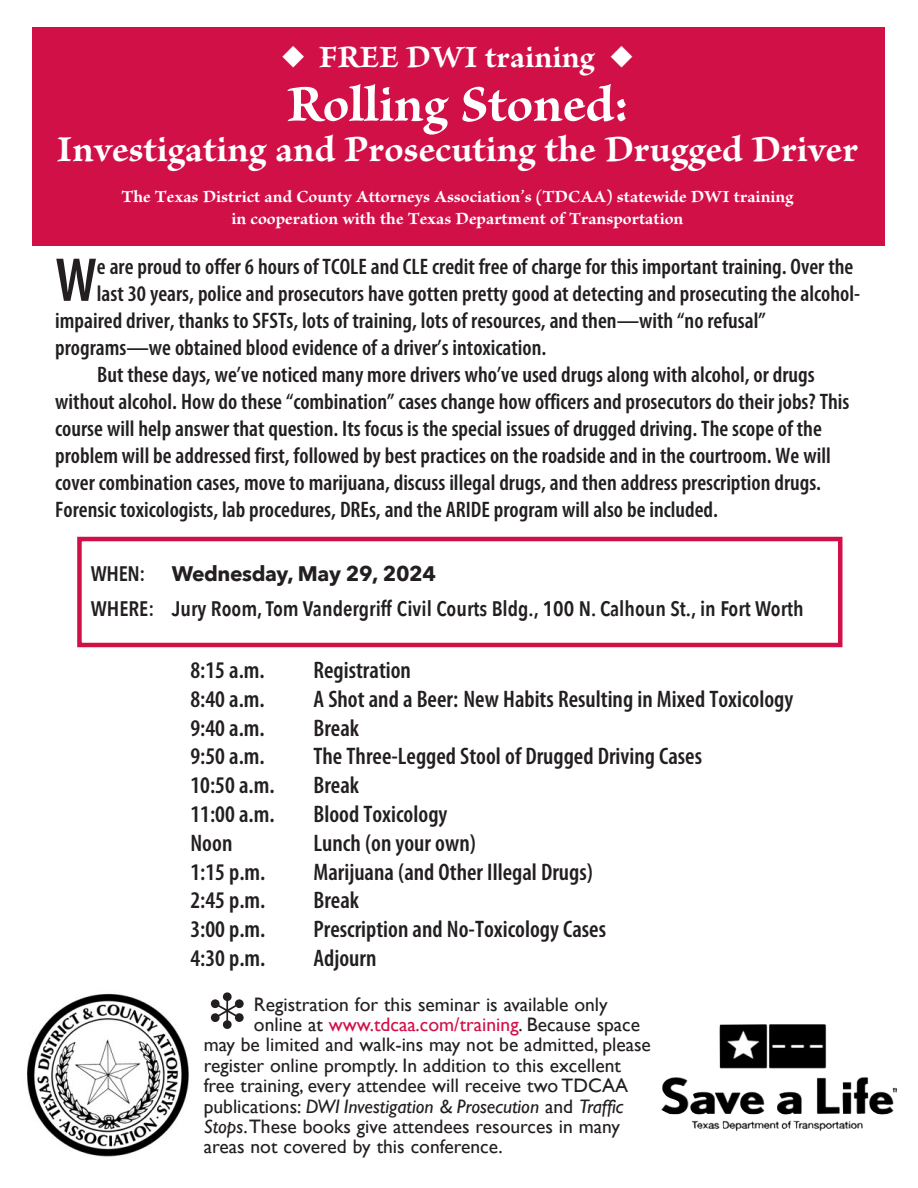
<style>
.page{position:relative;width:918px;height:1188px;background:#fff}
.page>*{position:absolute;margin:0;border:0;box-sizing:border-box;transform-origin:0 0}
.t1{font:600 condensed 62.55px "Myriad Pro";color:#231f20}
.t2{font:700 54px "Brioso Pro";color:#fff}
.t3{font:700 39px "Brioso Pro";color:#fff}
.t4{font:700 33px "Brioso Pro";color:#fff}
.t5{font:600 condensed 24px "Myriad Pro";color:#231f20}
.t6{font:600 condensed 22.5px/27px "Myriad Pro";color:#231f20}
.t7{font:600 21px "Avenir Next Condensed";color:#231f20}
.t8{font:700 21px "Avenir Next";letter-spacing:-.02em;color:#231f20}
.t9{font:19.5px "Gill Sans";color:#231f20}
.t10{font:italic 19.5px "Gill Sans";color:#231f20}
.t11{font:19.5px "Gill Sans";color:#d11048}
.t12{font:700 18px "Brioso Pro";color:#fff}
.s1{color:#231f20}
.s2{font-style:normal}
.s3{font-style:italic}
</style>
<div class="page">
<div style="left:77px;top:537px;width:765px;height:110px;border:4px solid #d11048"></div>
<div style="left:32px;top:27px;width:853px;height:218px;background:#d11048"></div>
<img style="left:27px;top:993px;width:162px;height:164px">
<img style="left:661px;top:1024px;width:236px;height:107px">
<p class="t4" style="left:281px;top:44px;width:354px">◆ FREE DWI training ◆</p>
<p class="t2" style="left:287px;top:83px;width:343px">Rolling Stoned:</p>
<p class="t3" style="left:57px;top:134px;width:803px">Investigating and Prosecuting the Drugged Driver</p>
<p class="t12" style="left:121px;top:190px;width:674px">The Texas District and County Attorneys Association’s (TDCAA) statewide DWI training</p>
<p class="t12" style="left:232px;top:211px;width:453px">in cooperation with the Texas Department of Transportation</p>
<p class="t1" style="left:55px;top:258px;width:43px">W</p>
<p class="t6" style="left:97px;top:255px;width:758px">e are proud to offer 6 hours of TCOLE and CLE credit free of charge for this important training. Over the</p>
<p class="t6" style="left:97px;top:282px;width:765px">last 30 years, police and prosecutors have gotten pretty good at detecting and prosecuting the alcohol-</p>
<p class="t6" style="left:55px;top:309px;width:712px">impaired driver, thanks to SFSTs, lots of training, lots of resources, and then—with “no refusal”</p>
<p class="t6" style="left:55px;top:336px;width:493px">programs—we obtained blood evidence of a driver’s intoxication.</p>
<p class="t6" style="left:55px;top:363px;width:796px;text-indent:42px">But these days, we’ve noticed many more drivers who’ve used drugs along with alcohol, or drugs without alcohol. How do these “combination” cases change how officers and prosecutors do their jobs? This course will help answer that question. Its focus is the special issues of drugged driving. The scope of the problem will be addressed first, followed by best practices on the roadside and in the courtroom. We will cover combination cases, move to marijuana, discuss illegal drugs, and then address prescription drugs.<br>Forensic toxicologists, lab procedures, DREs, and the ARIDE program will also be included.</p>
<p class="t7" style="left:91px;top:560px;width:56px">WHEN:</p>
<p class="t8" style="left:172px;top:560px;width:266px">Wednesday, May 29, 2024</p>
<p class="t7" style="left:91px;top:595px;width:715px">WHERE: Jury Room, Tom Vandergriff Civil Courts Bldg., 100 N. Calhoun St., in Fort Worth</p>
<p class="t5" style="left:190px;top:661px;width:76px">8:15 a.m.</p>
<p class="t5" style="left:314px;top:661px;width:99px">Registration</p>
<p class="t5" style="left:190px;top:690px;width:76px">8:40 a.m.</p>
<p class="t5" style="left:314px;top:690px;width:481px">A Shot and a Beer: New Habits Resulting in Mixed Toxicology</p>
<p class="t5" style="left:190px;top:719px;width:76px">9:40 a.m.</p>
<p class="t5" style="left:314px;top:719px;width:47px">Break</p>
<p class="t5" style="left:190px;top:748px;width:76px">9:50 a.m.</p>
<p class="t5" style="left:314px;top:748px;width:390px">The Three-Legged Stool of Drugged Driving Cases</p>
<p class="t5" style="left:190px;top:777px;width:86px">10:50 a.m.</p>
<p class="t5" style="left:314px;top:777px;width:47px">Break</p>
<p class="t5" style="left:190px;top:805px;width:86px">11:00 a.m.</p>
<p class="t5" style="left:314px;top:805px;width:135px">Blood Toxicology</p>
<p class="t5" style="left:190px;top:834px;width:43px">Noon</p>
<p class="t5" style="left:314px;top:834px;width:164px">Lunch (on your own)</p>
<p class="t5" style="left:190px;top:863px;width:76px">1:15 p.m.</p>
<p class="t5" style="left:314px;top:863px;width:281px">Marijuana (and Other Illegal Drugs)</p>
<p class="t5" style="left:190px;top:892px;width:76px">2:45 p.m.</p>
<p class="t5" style="left:314px;top:892px;width:47px">Break</p>
<p class="t5" style="left:190px;top:921px;width:76px">3:00 p.m.</p>
<p class="t5" style="left:314px;top:921px;width:294px">Prescription and No-Toxicology Cases</p>
<p class="t5" style="left:190px;top:949px;width:76px">4:30 p.m.</p>
<p class="t5" style="left:314px;top:949px;width:65px">Adjourn</p>
<p class="t9" style="left:254px;top:993px;width:355px">Registration for this seminar is available only</p>
<p class="t11" style="left:254px;top:1013px;width:388px"><span class="s1">online at</span> www.tdcaa.com/training<span class="s1">. Because space</span></p>
<p class="t9" style="left:204px;top:1034px;width:449px">may be limited and walk-ins may not be admitted, please</p>
<p class="t9" style="left:204px;top:1054px;width:419px">register online promptly. In addition to this excellent</p>
<p class="t9" style="left:204px;top:1074px;width:426px">free training, every attendee will receive two TDCAA</p>
<p class="t10" style="left:204px;top:1095px;width:421px"><span class="s2">publications:</span> DWI Investigation &amp; Prosecution <span class="s2">and</span> Traffic</p>
<p class="t9" style="left:204px;top:1115px;width:418px"><span class="s3">Stops</span>. These books give attendees resources in many</p>
<p class="t9" style="left:204px;top:1136px;width:301px">areas not covered by this conference.</p>
</div>
